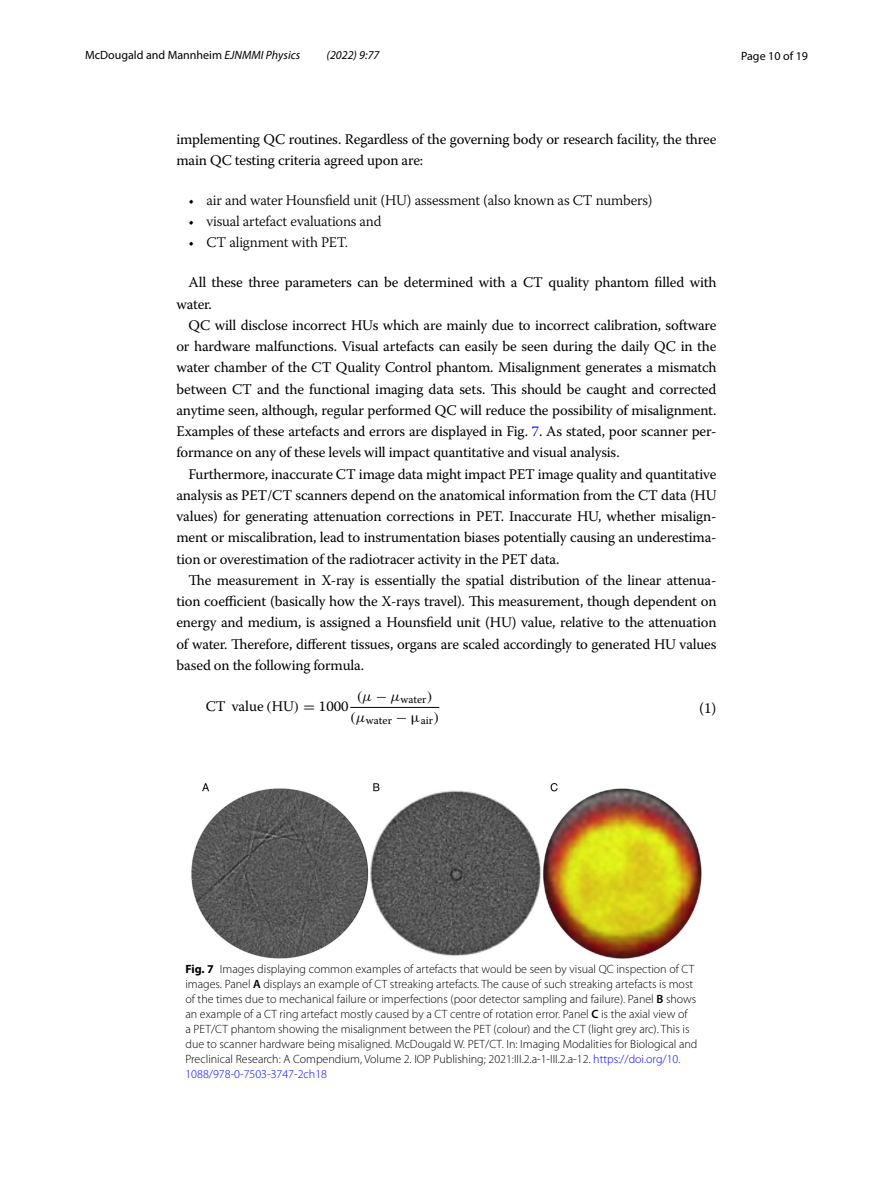
<style>
.page{position:relative;width:893px;height:1187px;background:#fff}
.page>*{position:absolute;margin:0;border:0;box-sizing:border-box;transform-origin:0 0}
.t1{font:15px "Warnock Pro";color:#000}
.t2{font:14.7px/21.3px "Warnock Pro";letter-spacing:-.015em;color:#000;text-align:justify}
.t3{font:300 14.7px "Warnock Pro";letter-spacing:-.015em;color:#000}
.t4{font:14.7px "Warnock Pro Regular 2";color:#000}
.t5{font:300 12px/15px "Myriad Pro";color:#000}
.t6{font:12px "Myriad Pro";color:#000}
.t7{font:italic 12px "Myriad Pro";color:#000}
.t8{font:11.25px/20.7px "Warnock Pro Regular 2";color:#000;text-align:center}
.s1{font-style:italic}
.s2{color:#00f}
.s3{font-family:"MTMI"}
.s4{font-family:"MTSYN"}
.s5{font-weight:700}
.s6{font-weight:600}
</style>
<div class="page">
<hr style="left:350px;top:707px;width:89px;height:1px;background:#000">
<img style="left:191px;top:783px;width:511px;height:174px">
<p class="t6" style="left:85px;top:48px;width:217px">McDougald and Mannheim <span class="s1">EJNMMI Physics</span></p>
<p class="t7" style="left:327px;top:48px;width:54px">(2022) 9:77</p>
<p class="t6" style="left:741px;top:48px;width:68px">Page 10 of 19</p>
<p class="t2" style="left:176px;top:128px;width:541px">implementing QC routines. Regardless of the governing body or research facility, the three main QC testing criteria agreed upon are:</p>
<p class="t3" style="left:188px;top:191px;width:466px">• air and water Hounsfield unit (HU) assessment (also known as CT numbers)</p>
<p class="t3" style="left:188px;top:212px;width:195px">• visual artefact evaluations and</p>
<p class="t3" style="left:188px;top:234px;width:161px">• CT alignment with PET.</p>
<p class="t2" style="left:176px;top:272px;width:542px;text-indent:12px">All these three parameters can be determined with a CT quality phantom filled with water.</p>
<p class="t2" style="left:176px;top:314px;width:542px;text-indent:12px">QC will disclose incorrect HUs which are mainly due to incorrect calibration, software or hardware malfunctions. Visual artefacts can easily be seen during the daily QC in the water chamber of the CT Quality Control phantom. Misalignment generates a mismatch between CT and the functional imaging data sets. This should be caught and corrected anytime seen, although, regular performed QC will reduce the possibility of misalignment.<br>Examples of these artefacts and errors are displayed in Fig. <span class="s2">7</span>. As stated, poor scanner per&shy;formance on any of these levels will impact quantitative and visual analysis.</p>
<p class="t2" style="left:176px;top:463px;width:542px;text-indent:12px">Furthermore, inaccurate CT image data might impact PET image quality and quantitative analysis as PET/CT scanners depend on the anatomical information from the CT data (HU values) for generating attenuation corrections in PET. Inaccurate HU, whether misalign&shy;ment or miscalibration, lead to instrumentation biases potentially causing an underestima&shy;tion or overestimation of the radiotracer activity in the PET data.</p>
<p class="t2" style="left:176px;top:569px;width:542px;text-indent:12px">The measurement in X-ray is essentially the spatial distribution of the linear attenua&shy;tion coefficient (basically how the X-rays travel). This measurement, though dependent on energy and medium, is assigned a Hounsfield unit (HU) value, relative to the attenuation of water. Therefore, different tissues, organs are scaled accordingly to generated HU values based on the following formula.</p>
<p class="t4" style="left:206px;top:697px;width:144px">CT value <span class="s3">(</span>HU<span class="s3">)</span> <span class="s4">=</span> 1000</p>
<p class="t1" style="left:699px;top:699px;width:19px">(1)</p>
<p class="t8" style="left:350px;top:688px;width:90px"><sup>(µ</sup> <sup>−</sup> <sup>µ</sup>water<sup>) (µ</sup>water <sup>−</sup> <sup>µ</sup>air<sup>)</sup></p>
<p class="t5" style="left:185px;top:961px;width:513px"><span class="s5">Fig. 7</span> Images displaying common examples of artefacts that would be seen by visual QC inspection of CT images. Panel <span class="s6">A</span> displays an example of CT streaking artefacts. The cause of such streaking artefacts is most of the times due to mechanical failure or imperfections (poor detector sampling and failure). Panel <span class="s6">B</span> shows an example of a CT ring artefact mostly caused by a CT centre of rotation error. Panel <span class="s6">C</span> is the axial view of<br>a PET/CT phantom showing the misalignment between the PET (colour) and the CT (light grey arc). This is due to scanner hardware being misaligned. McDougald W. PET/CT. In: Imaging Modalities for Biological and Preclinical Research: A Compendium, Volume 2. IOP Publishing; 2021:III.2.a-1-III.2.a-12. <span class="s2">https://doi.org/10.<br>1088/978-0-7503-3747-2ch18</span></p>
</div>
